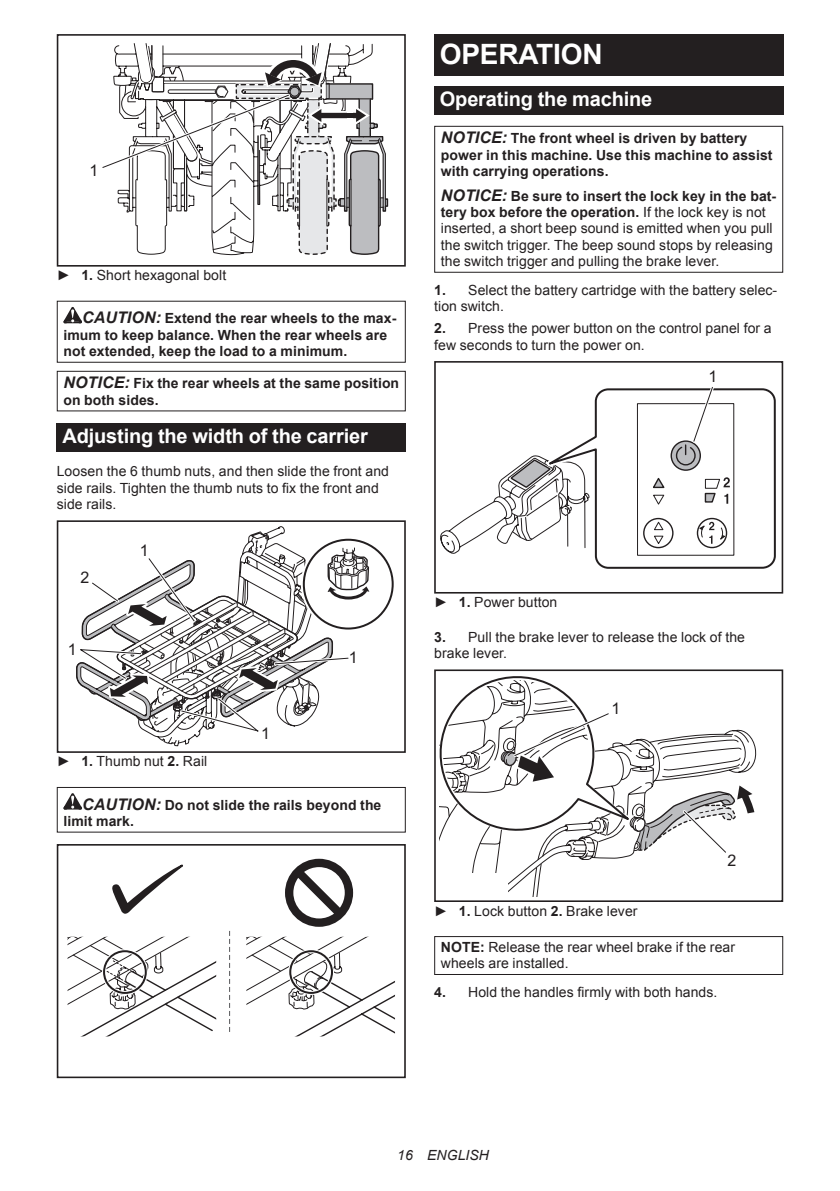
<style>
.page{position:relative;width:840px;height:1191px;background:#fff}
.page>*{position:absolute;margin:0;border:0;box-sizing:border-box;transform-origin:0 0}
.t1{font:700 28px "Arial";letter-spacing:-.01em;color:#fff}
.t2{font:700 20px "Arial";letter-spacing:-.01em;color:#fff}
.t3{font:16px "Arial";color:#231f20}
.t4{font:14px/16.4px "Arial";letter-spacing:.005em;color:#231f20}
.t5{font:700 14px/16.4px "Arial";letter-spacing:.005em;color:#231f20}
.t6{font:italic 14px "Arial";letter-spacing:.005em;color:#231f20}
.s1{font-weight:700}
.s2{font-style:italic;font-size:16px}
.s3{font-weight:700;font-style:italic;font-size:16px}
</style>
<div class="page">
<div style="left:57px;top:34px;width:348px;height:233px;border:2px solid #231f20"></div>
<svg style="left:99px;top:34px;width:289px;height:222px"></svg>
<svg style="left:63px;top:307px;width:19px;height:16px"></svg>
<div style="left:57px;top:301px;width:348px;height:62px;border:1px solid #231f20"></div>
<div style="left:57px;top:371px;width:348px;height:40px;border:1px solid #231f20"></div>
<div style="left:57px;top:423px;width:348px;height:28px;background:#231f20"></div>
<div style="left:57px;top:520px;width:348px;height:233px;border:2px solid #231f20"></div>
<svg style="left:77px;top:520px;width:292px;height:215px"></svg>
<svg style="left:63px;top:793px;width:19px;height:16px"></svg>
<div style="left:57px;top:787px;width:348px;height:45px;border:1px solid #231f20"></div>
<svg style="left:229px;top:930px;width:1px;height:101px"></svg>
<svg style="left:246px;top:936px;width:149px;height:100px"></svg>
<svg style="left:67px;top:936px;width:149px;height:100px"></svg>
<div style="left:102px;top:949px;width:46px;height:46px;border:4px solid #fff;border-radius:50%"></div>
<div style="left:103px;top:950px;width:44px;height:44px;border:2px solid #231f20;border-radius:50%"></div>
<div style="left:288px;top:949px;width:46px;height:46px;border:4px solid #fff;border-radius:50%"></div>
<div style="left:289px;top:950px;width:44px;height:44px;border:2px solid #231f20;border-radius:50%"></div>
<svg style="left:112px;top:865px;width:71px;height:49px"></svg>
<svg style="left:285px;top:858px;width:68px;height:68px"></svg>
<div style="left:57px;top:844px;width:348px;height:234px;border:2px solid #231f20"></div>
<div style="left:434px;top:34px;width:348px;height:41px;background:#231f20"></div>
<div style="left:434px;top:86px;width:348px;height:29px;background:#231f20"></div>
<div style="left:434px;top:126px;width:348px;height:147px;border:1px solid #231f20"></div>
<svg style="left:589px;top:388px;width:187px;height:181px"></svg>
<svg style="left:642px;top:517px;width:85px;height:32px"></svg>
<div style="left:636px;top:403px;width:97px;height:152px;border:1px solid #231f20"></div>
<svg style="left:440px;top:439px;width:149px;height:115px"></svg>
<div style="left:434px;top:361px;width:348px;height:232px;border:2px solid #231f20"></div>
<svg style="left:651px;top:387px;width:78px;height:119px"></svg>
<div style="left:434px;top:669px;width:348px;height:233px;border:2px solid #231f20"></div>
<svg style="left:434px;top:669px;width:320px;height:227px"></svg>
<div style="left:434px;top:936px;width:348px;height:39px;border:1px solid #231f20"></div>
<p class="t3" style="left:89px;top:160px;width:10px">1</p>
<p class="t4" style="left:57px;top:267px;width:171px">► <span class="s1">1.</span> Short hexagonal bolt</p>
<p class="t5" style="left:63px;top:310px;width:334px;text-indent:19px"><span class="s2">CAUTION:</span> Extend the rear wheels to the max&shy;imum to keep balance. When the rear wheels are not extended, keep the load to a minimum.</p>
<p class="t5" style="left:63px;top:376px;width:337px"><span class="s2">NOTICE:</span> Fix the rear wheels at the same position on both sides.</p>
<h2 class="t2" style="left:62px;top:422px;width:307px">Adjusting the width of the carrier</h2>
<p class="t4" style="left:57px;top:463px;width:333px">Loosen the 6 thumb nuts, and then slide the front and side rails. Tighten the thumb nuts to fix the front and side rails.</p>
<p class="t3" style="left:140px;top:540px;width:10px">1</p>
<p class="t3" style="left:81px;top:566px;width:10px">2</p>
<p class="t3" style="left:68px;top:638px;width:10px">1</p>
<p class="t3" style="left:261px;top:723px;width:10px">1</p>
<p class="t3" style="left:348px;top:647px;width:10px">1</p>
<p class="t4" style="left:57px;top:753px;width:152px">► <span class="s1">1.</span> Thumb nut <span class="s1">2.</span> Rail</p>
<p class="t5" style="left:63px;top:797px;width:319px;text-indent:19px"><span class="s2">CAUTION:</span> Do not slide the rails beyond the limit mark.</p>
<h1 class="t1" style="left:439px;top:35px;width:164px">OPERATION</h1>
<h2 class="t2" style="left:439px;top:86px;width:214px">Operating the machine</h2>
<p class="t5" style="left:440px;top:131px;width:333px"><span class="s2">NOTICE:</span> The front wheel is driven by battery power in this machine. Use this machine to assist with carrying operations.</p>
<p class="t4" style="left:440px;top:188px;width:336px"><span class="s3">NOTICE:</span> <span class="s1">Be sure to insert the lock key in the bat&shy;tery box before the operation.</span> If the lock key is not inserted, a short beep sound is emitted when you pull the switch trigger. The beep sound stops by releasing the switch trigger and pulling the brake lever.</p>
<p class="t4" style="left:434px;top:282px;width:344px"><span class="s1">1.</span> Select the battery cartridge with the battery selec&shy;tion switch.</p>
<p class="t4" style="left:434px;top:320px;width:339px"><span class="s1">2.</span> Press the power button on the control panel for a few seconds to turn the power on.</p>
<p class="t3" style="left:708px;top:366px;width:10px">1</p>
<p class="t4" style="left:434px;top:594px;width:125px">► <span class="s1">1.</span> Power button</p>
<p class="t4" style="left:434px;top:628px;width:312px"><span class="s1">3.</span> Pull the brake lever to release the lock of the brake lever.</p>
<p class="t3" style="left:611px;top:697px;width:10px">1</p>
<p class="t3" style="left:727px;top:850px;width:10px">2</p>
<p class="t4" style="left:434px;top:902px;width:205px">► <span class="s1">1.</span> Lock button <span class="s1">2.</span> Brake lever</p>
<p class="t4" style="left:440px;top:939px;width:295px"><span class="s1">NOTE:</span> Release the rear wheel brake if the rear wheels are installed.</p>
<p class="t4" style="left:434px;top:984px;width:285px"><span class="s1">4.</span> Hold the handles firmly with both hands.</p>
<p class="t6" style="left:397px;top:1146px;width:93px">16 ENGLISH</p>
</div>
